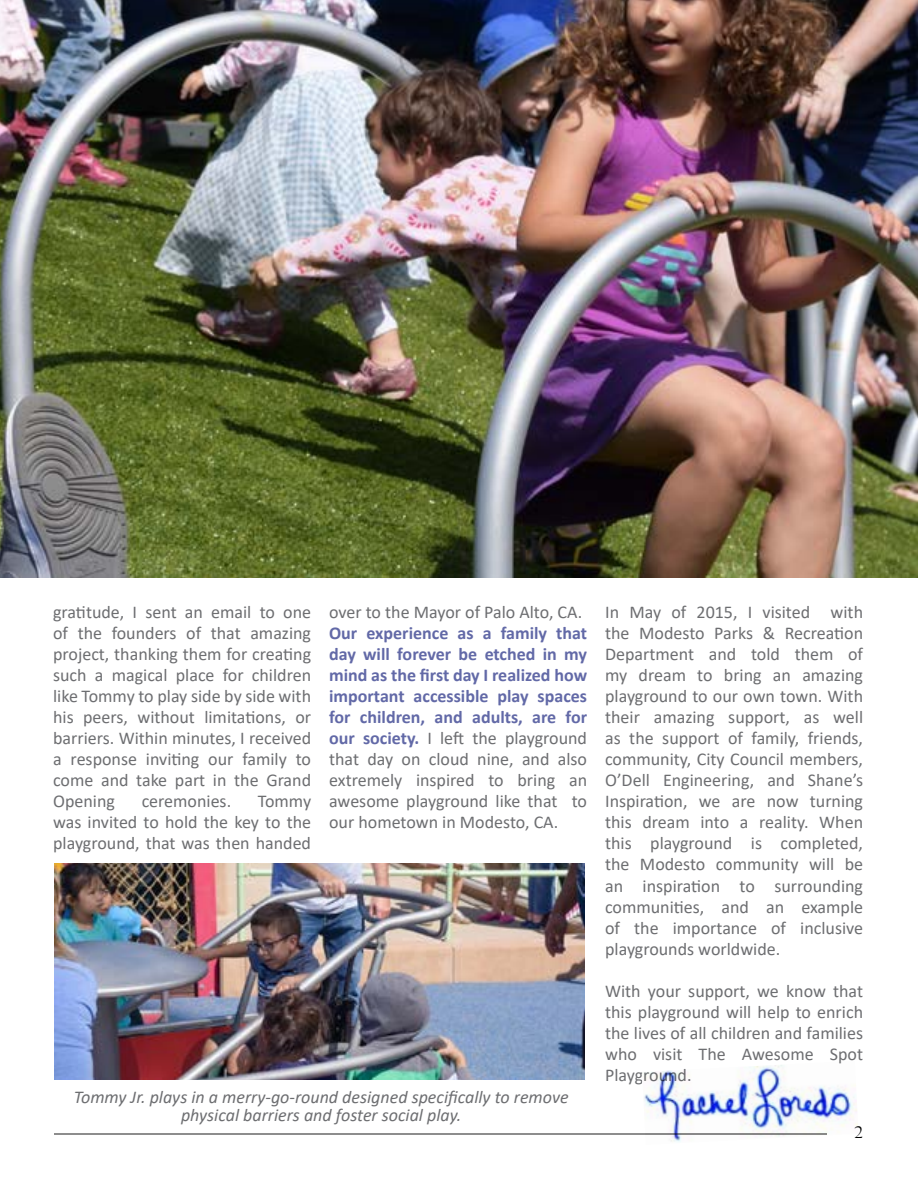
<style>
.page{position:relative;width:918px;height:1188px;background:#fff}
.page>*{position:absolute;margin:0;border:0;box-sizing:border-box;transform-origin:0 0}
.t1{font:18px/21px "Calibri";color:#6d6e71;text-align:justify}
.t2{font:700 18px/21px "Calibri";color:#6269a7;text-align:justify}
.t3{font:italic 18px/18px "Calibri";color:#6d6e71;text-align:center}
.t4{font:18px "Californian FB";color:#000}
.s1{font-weight:400;color:#6d6e71}
</style>
<div class="page">
<hr style="left:54px;top:1134px;width:773px;height:1px;background:#000">
<img style="left:0;top:0;width:918px;height:578px">
<img style="left:55px;top:863px;width:530px;height:217px">
<img style="left:642px;top:1065px;width:216px;height:77px">
<p class="t1" style="left:53px;top:601px;width:260px">gratitude, I sent an email to one of the founders of that amazing project, thanking them for creating such a magical place for children like Tommy to play side by side with his peers, without limitations, or barriers. Within minutes, I received a response inviting our family to come and take part in the Grand Opening</p>
<p class="t1" style="left:142px;top:790px;width:91px">ceremonies.</p>
<p class="t1" style="left:53px;top:790px;width:260px;text-indent:205px">Tommy was invited to hold the key to the playground, that was then handed</p>
<p class="t1" style="left:329px;top:601px;width:255px">over to the Mayor of Palo Alto, CA.</p>
<p class="t2" style="left:329px;top:623px;width:260px">Our experience as a family that day will forever be etched in my mind as the first day I realized how important accessible play spaces for children, and adults, are for our society. <span class="s1">I left the playground that day on cloud nine, and also extremely inspired to bring an awesome playground like that to our hometown in Modesto, CA.</span></p>
<p class="t3" style="left:74px;top:1087px;width:496px">Tommy Jr. plays in a merry-go-round designed specifically to remove physical barriers and foster social play.</p>
<p class="t1" style="left:605px;top:601px;width:260px">In May of 2015, I visited with the Modesto Parks &amp; Recreation Department and told them of my dream to bring an amazing playground to our own town. With their amazing support, as well as the support of family, friends, community, City Council members, O’Dell Engineering, and Shane’s Inspiration, we are now turning this dream into a reality. When this playground is completed, the Modesto community will be an inspiration to surrounding communities, and an example of the importance of inclusive playgrounds worldwide.</p>
<p class="t1" style="left:605px;top:980px;width:259px">With your support, we know that this playground will help to enrich the lives of all children and families who visit The Awesome Spot Playground.</p>
<p class="t4" style="left:854px;top:1122px;width:10px">2</p>
</div>
